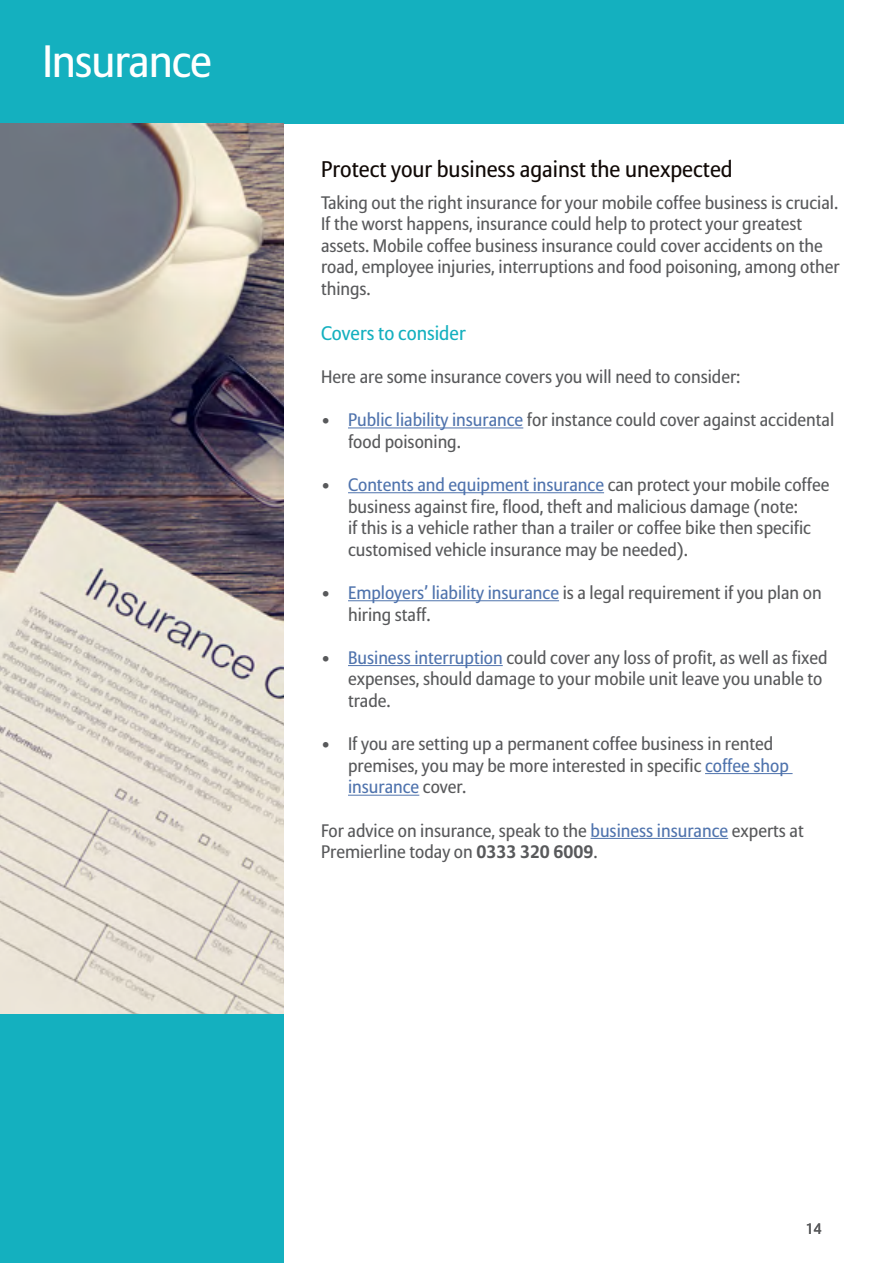
<style>
.page{position:relative;width:893px;height:1263px;background:#fff}
.page>*{position:absolute;margin:0;border:0;box-sizing:border-box;transform-origin:0 0}
.t1{font:45px "Allianz Sans";letter-spacing:-.025em;color:#fff}
.t2{font:22.5px "Allianz Sans";color:#100906}
.t3{font:19.5px "Allianz Sans";color:#14b0bf}
.t4{font:18px/21.6px "Allianz Sans";color:#58595b}
.t5{font:15px "Allianz Sans";color:#58595b}
.s1{color:#4f73ad}
.s2{font-weight:700}
</style>
<div class="page">
<div style="left:0;top:124px;width:283px;height:1139px;background:#14b0bf"></div>
<div style="left:0;top:0;width:843px;height:124px;background:#14b0bf"></div>
<hr style="left:348px;top:427px;width:175px;height:1px;background:#4f73ad">
<hr style="left:348px;top:492px;width:256px;height:1px;background:#4f73ad">
<hr style="left:348px;top:600px;width:211px;height:1px;background:#4f73ad">
<hr style="left:348px;top:665px;width:155px;height:1px;background:#4f73ad">
<hr style="left:705px;top:773px;width:88px;height:1px;background:#4f73ad">
<hr style="left:348px;top:795px;width:71px;height:1px;background:#4f73ad">
<hr style="left:590px;top:838px;width:138px;height:1px;background:#4f73ad">
<img style="left:0;top:124px;width:283px;height:890px">
<h1 class="t1" style="left:43px;top:34px;width:171px">Insurance</h1>
<p class="t2" style="left:321px;top:155px;width:413px">Protect your business against the unexpected</p>
<p class="t4" style="left:321px;top:191px;width:520px">Taking out the right insurance for your mobile coffee business is crucial.<br>If the worst happens, insurance could help to protect your greatest assets. Mobile coffee business insurance could cover accidents on the road, employee injuries, interruptions and food poisoning, among other things.</p>
<p class="t3" style="left:321px;top:321px;width:146px">Covers to consider</p>
<p class="t4" style="left:321px;top:366px;width:421px">Here are some insurance covers you will need to consider:</p>
<p class="t4" style="left:348px;top:409px;width:488px;text-indent:-27px">• <span class="s1">Public liability insurance</span> for instance could cover against accidental food poisoning.</p>
<p class="t4" style="left:348px;top:474px;width:483px;text-indent:-27px">• <span class="s1">Contents and equipment insurance</span> can protect your mobile coffee business against fire, flood, theft and malicious damage (note:<br>if this is a vehicle rather than a trailer or coffee bike then specific customised vehicle insurance may be needed).</p>
<p class="t4" style="left:348px;top:582px;width:475px;text-indent:-27px">• <span class="s1">Employers’ liability insurance</span> is a legal requirement if you plan on hiring staff.</p>
<p class="t4" style="left:348px;top:646px;width:481px;text-indent:-27px">• <span class="s1">Business interruption</span> could cover any loss of profit, as well as fixed expenses, should damage to your mobile unit leave you unable to trade.</p>
<p class="t4" style="left:348px;top:733px;width:442px;text-indent:-27px">• If you are setting up a permanent coffee business in rented premises, you may be more interested in specific <span class="s1">coffee shop insurance</span> cover.</p>
<p class="t4" style="left:321px;top:819px;width:484px">For advice on insurance, speak to the <span class="s1">business insurance</span> experts at<br>Premierline today on <span class="s2">0333 320 6009</span>.</p>
<p class="t5" style="left:806px;top:1220px;width:17px">14</p>
</div>
